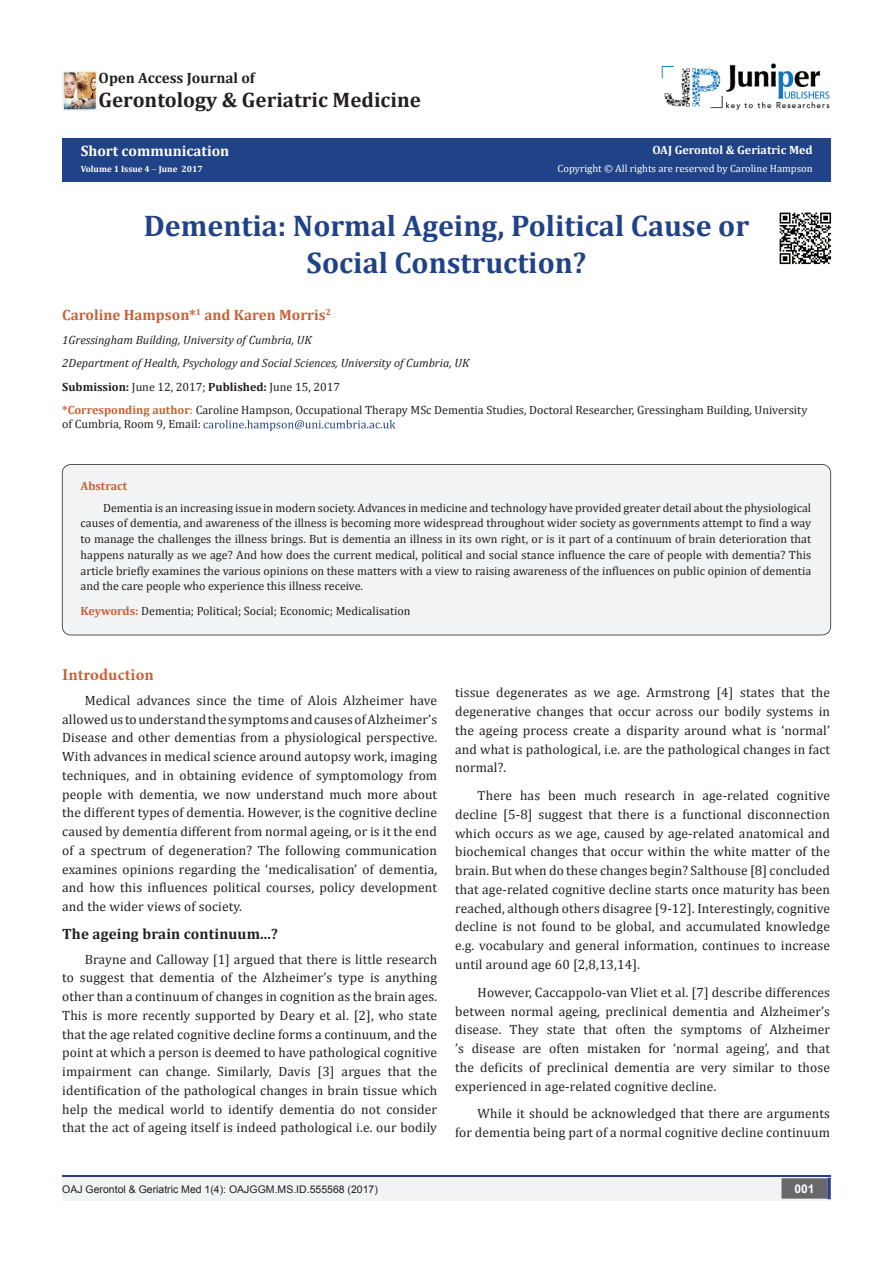
<style>
.page{position:relative;width:893px;height:1263px;background:#fff}
.page>*{position:absolute;margin:0;border:0;box-sizing:border-box;transform-origin:0 0}
.t1{font:700 30px/37.5px "Cambria";color:#204287;text-align:center}
.t2{font:700 21px "Cambria";color:#231f20}
.t3{font:700 16.5px "Minion Pro";letter-spacing:.005em;color:#cb5f35}
.t4{font:700 15px "Cambria";letter-spacing:.005em;color:#231f20}
.t5{font:700 15px "Cambria";color:#ca6035}
.t6{font:700 15px "Cambria";color:#fffefc}
.t7{font:13.5px/18.8px "Cambria";letter-spacing:.01em;color:#231f20;text-align:justify}
.t8{font:12px/15.8px "Cambria";color:#231f20}
.t9{font:700 12px "Cambria";color:#fffefc}
.t10{font:700 12px "Cambria";color:#cb5f35}
.t11{font:700 12px "Arial";color:#fff}
.t12{font:10.5px "Arial";color:#231f20}
.t13{font:10.5px "Cambria";color:#fffefc}
.t14{font:700 9px "Cambria";color:#fffefc}
.s1{font-style:italic}
.s2{font-weight:700}
.s3{font-weight:700;color:#ca6035}
.s4{color:#ca6035}
.s5{font-weight:700;color:#cb5f35}
</style>
<div class="page">
<div style="left:63px;top:138px;width:768px;height:43px;background:#204287"></div>
<svg style="left:203px;top:420px;width:193px;height:11px"></svg>
<div style="left:62px;top:1177px;width:393px;height:24px;background:#f2f3f4"></div>
<div style="left:455px;top:1175px;width:376px;height:26px;background:#f2f3f4"></div>
<svg style="left:781px;top:1178px;width:50px;height:21px"></svg>
<img style="left:662px;top:63px;width:168px;height:47px">
<hr style="left:62px;top:1176px;width:769px;height:1px;background:#253f8e">
<svg style="left:62px;top:71px;width:35px;height:40px"></svg>
<div style="left:62px;top:464px;width:769px;height:171px;background:#f2f3f4"></div>
<img style="left:779px;top:212px;width:53px;height:53px">
<p class="t4" style="left:99px;top:67px;width:158px">Open Access Journal of</p>
<h2 class="t2" style="left:99px;top:85px;width:324px">Gerontology &amp; Geriatric Medicine</h2>
<p class="t6" style="left:81px;top:140px;width:150px">Short communication</p>
<p class="t14" style="left:81px;top:163px;width:124px">Volume 1 Issue 4 − June 2017</p>
<p class="t9" style="left:652px;top:141px;width:162px">OAJ Gerontol &amp; Geriatric Med</p>
<p class="t13" style="left:558px;top:162px;width:257px">Copyright © All rights are reserved by Caroline Hampson</p>
<h1 class="t1" style="left:144px;top:206px;width:607px">Dementia: Normal Ageing, Political Cause or<br>Social Construction?</h1>
<p class="t5" style="left:62px;top:305px;width:270px">Caroline Hampson*<sup>1</sup> and Karen Morris<sup>2</sup></p>
<p class="t8" style="left:62px;top:328px;width:747px;line-height:23.4px"><span class="s1">1Gressingham Building, University of Cumbria, UK<br>2Department of Health, Psychology and Social Sciences, University of Cumbria, UK<br></span><span class="s2">Submission:</span> June 12, 2017; <span class="s2">Published:</span> June 15, 2017<br><span class="s3">*Corresponding author</span><span class="s4">:</span> Caroline Hampson, Occupational Therapy MSc Dementia Studies, Doctoral Researcher, Gressingham Building, University</p>
<p class="t8" style="left:62px;top:416px;width:140px">of Cumbria, Room 9, Email:</p>
<p class="t10" style="left:81px;top:477px;width:48px">Abstract</p>
<p class="t8" style="left:81px;top:500px;width:732px;text-align:justify;text-indent:22px">Dementia is an increasing issue in modern society. Advances in medicine and technology have provided greater detail about the physiological causes of dementia, and awareness of the illness is becoming more widespread throughout wider society as governments attempt to find a way to manage the challenges the illness brings. But is dementia an illness in its own right, or is it part of a continuum of brain deterioration that happens naturally as we age? And how does the current medical, political and social stance influence the care of people with dementia? This article briefly examines the various opinions on these matters with a view to raising awareness of the influences on public opinion of dementia and the care people who experience this illness receive.</p>
<p class="t8" style="left:81px;top:603px;width:331px"><span class="s5">Keywords:</span> Dementia; Political; Social; Economic; Medicalisation</p>
<p class="t3" style="left:62px;top:663px;width:93px">Introduction</p>
<p class="t7" style="left:62px;top:691px;width:376px;text-indent:23px">Medical advances since the time of Alois Alzheimer have allowed us to understand the symptoms and causes of Alzheimer’s Disease and other dementias from a physiological perspective.<br>With advances in medical science around autopsy work, imaging techniques, and in obtaining evidence of symptomology from people with dementia, we now understand much more about the different types of dementia. However, is the cognitive decline caused by dementia different from normal ageing, or is it the end of a spectrum of degeneration? The following communication examines opinions regarding the ‘medicalisation’ of dementia, and how this influences political courses, policy development and the wider views of society.</p>
<p class="t4" style="left:62px;top:923px;width:217px">The ageing brain continuum...?</p>
<p class="t7" style="left:62px;top:950px;width:376px;text-indent:23px">Brayne and Calloway [1] argued that there is little research to suggest that dementia of the Alzheimer’s type is anything other than a continuum of changes in cognition as the brain ages.<br>This is more recently supported by Deary et al. [2], who state that the age related cognitive decline forms a continuum, and the point at which a person is deemed to have pathological cognitive impairment can change. Similarly, Davis [3] argues that the identification of the pathological changes in brain tissue which help the medical world to identify dementia do not consider that the act of ageing itself is indeed pathological i.e. our bodily</p>
<p class="t7" style="left:455px;top:683px;width:376px">tissue degenerates as we age. Armstrong [4] states that the degenerative changes that occur across our bodily systems in the ageing process create a disparity around what is ‘normal’ and what is pathological, i.e. are the pathological changes in fact normal?.</p>
<p class="t7" style="left:455px;top:786px;width:376px;text-indent:23px">There has been much research in age-related cognitive decline [5-8] suggest that there is a functional disconnection which occurs as we age, caused by age-related anatomical and biochemical changes that occur within the white matter of the brain. But when do these changes begin? Salthouse [8] concluded that age-related cognitive decline starts once maturity has been reached, although others disagree [9-12]. Interestingly, cognitive decline is not found to be global, and accumulated knowledge e.g. vocabulary and general information, continues to increase until around age 60 [2,8,13,14].</p>
<p class="t7" style="left:455px;top:983px;width:376px;text-indent:23px">However, Caccappolo-van Vliet et al. [7] describe differences between normal ageing, preclinical dementia and Alzheimer’s disease. They state that often the symptoms of Alzheimer ’s disease are often mistaken for ‘normal ageing’, and that the deficits of preclinical dementia are very similar to those experienced in age-related cognitive decline.</p>
<p class="t7" style="left:455px;top:1104px;width:376px;text-align:right">While it should be acknowledged that there are arguments<br>for dementia being part of a normal cognitive decline continuum</p>
<p class="t12" style="left:62px;top:1182px;width:317px">OAJ Gerontol &amp; Geriatric Med 1(4): OAJGGM.MS.ID.555568 (2017)</p>
<p class="t11" style="left:794px;top:1180px;width:22px">001</p>
</div>
